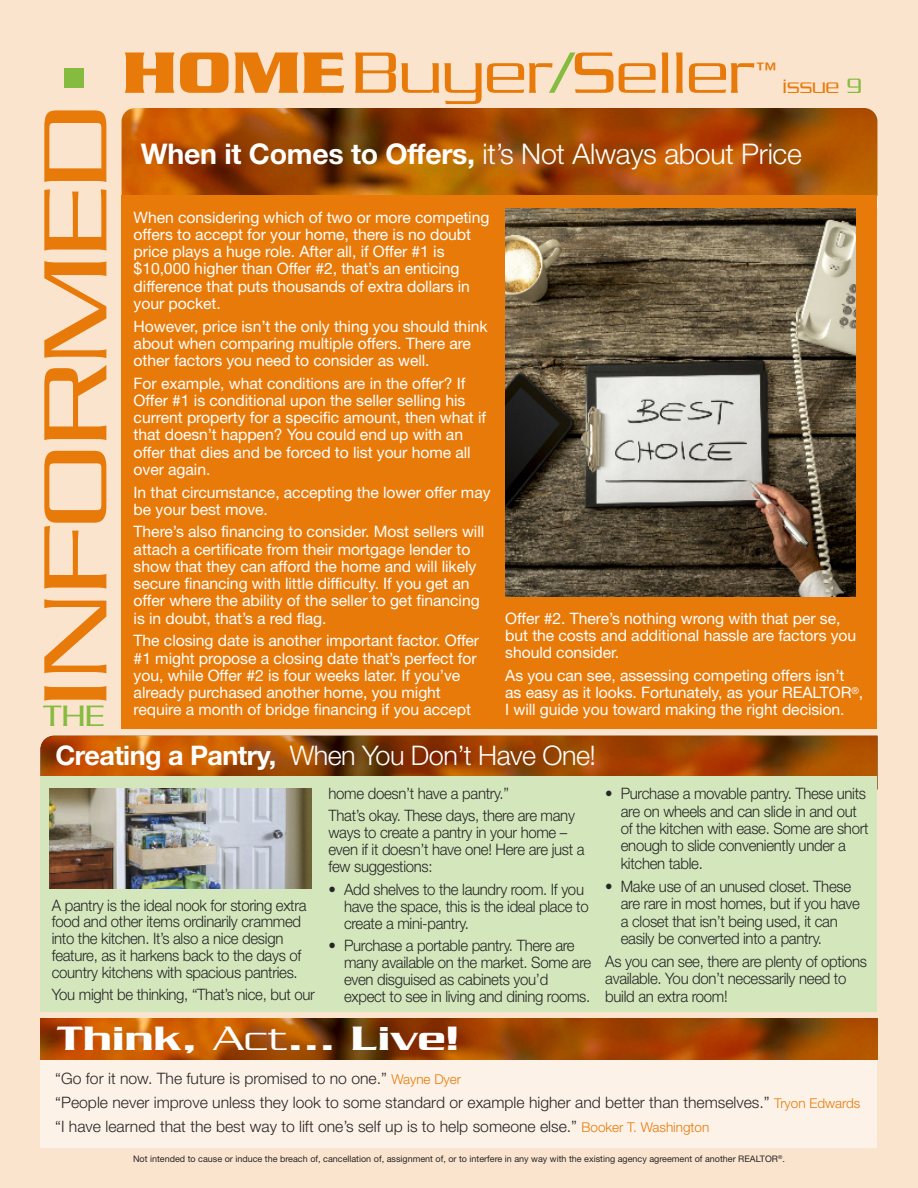
<style>
.page{position:relative;width:918px;height:1188px;background:#fae4ce}
.page>*{position:absolute;margin:0;border:0;box-sizing:border-box;transform-origin:0 0}
.t1{font:300 96.9px "Serpentine Std";color:#e87a0a;scale:1.27 1}
.t2{font:300 63px "Serpentine Std";color:#e87a0a;scale:1.12 1}
.t3{font:500 36.6px "Serpentine Std";color:#fff;scale:1.21 1}
.t4{font:300 31.95px "Serpentine Std";color:#85bc3f;scale:1.08 1}
.t5{font:300 28.5px "Helvetica Neue LT Std";letter-spacing:-.01em;color:#fff}
.t6{font:300 27px "Helvetica Neue LT Std";letter-spacing:-.02em;color:#fff}
.t7{font:300 22.5px "Serpentine Std";color:#e87a0a}
.t8{font:300 21px "Serpentine Std";color:#e87a0a;scale:1.12 1}
.t9{font:15.75px/17.2px "Helvetica Neue LT Std";letter-spacing:-.005em;color:#fff}
.t10{font:300 15.75px/17.4px "Helvetica Neue LT Std";letter-spacing:-.02em;color:#272627;scale:.95 1}
.t11{font:300 15.75px/24px "Helvetica Neue LT Std";color:#272627}
.t12{font:9px "Helvetica Neue LT Std";color:#272627}
.s1{font-weight:700}
.s2{color:#85bc3f}
.s3{font-weight:300}
.s4{font-size:13.5px;color:#e87a0a}
</style>
<div class="page">
<div style="left:40px;top:1029px;width:838px;height:119px;background:#fdf2e7"></div>
<img style="left:122px;top:108px;width:756px;height:87px">
<div style="left:65px;top:68px;width:19px;height:20px;background:#85bc3f"></div>
<div style="left:122px;top:196px;width:756px;height:533px;background:#e87a0a"></div>
<img style="left:505px;top:208px;width:350px;height:389px">
<img style="left:40px;top:736px;width:838px;height:41px">
<img style="left:40px;top:1019px;width:838px;height:41px">
<div style="left:40px;top:777px;width:838px;height:235px;background:#d4e7bc"></div>
<img style="left:50px;top:789px;width:262px;height:100px">
<h1 class="t1" style="left:44px;top:708px;width:476px;rotate:-90deg">INFORMED</h1>
<h3 class="t4" style="left:43px;top:705px;width:58px">THE</h3>
<h2 class="t2" style="left:122px;top:53px;width:566px"><span class="s1">HOME</span>Buyer<span class="s2">/</span>Seller</h2>
<h3 class="t8" style="left:754px;top:63px;width:22px">™</h3>
<h3 class="t7" style="left:783px;top:79px;width:81px">issue <span class="s2">9</span></h3>
<h3 class="t5" style="left:141px;top:143px;width:663px"><span class="s1">When it Comes to Offers,</span> it’s Not Always about Price</h3>
<p class="t9" style="left:134px;top:210px;width:357px">When considering which of two or more competing offers to accept for your home, there is no doubt price plays a huge role. After all, if Offer #1 is $10,000 higher than Offer #2, that’s an enticing difference that puts thousands of extra dollars in your pocket.</p>
<p class="t9" style="left:134px;top:319px;width:355px">However, price isn’t the only thing you should think about when comparing multiple offers. There are other factors you need to consider as well.</p>
<p class="t9" style="left:134px;top:376px;width:354px">For example, what conditions are in the offer? If Offer #1 is conditional upon the seller selling his current property for a specific amount, then what if that doesn’t happen? You could end up with an offer that dies and be forced to list your home all over again.</p>
<p class="t9" style="left:134px;top:485px;width:358px">In that circumstance, accepting the lower offer may be your best move.</p>
<p class="t9" style="left:134px;top:525px;width:352px">There’s also financing to consider. Most sellers will attach a certificate from their mortgage lender to show that they can afford the home and will likely secure financing with little difficulty. If you get an offer where the ability of the seller to get financing is in doubt, that’s a red flag.</p>
<p class="t9" style="left:134px;top:634px;width:347px">The closing date is another important factor. Offer #1 might propose a closing date that’s perfect for you, while Offer #2 is four weeks later. If you’ve already purchased another home, you might require a month of bridge financing if you accept</p>
<p class="t9" style="left:505px;top:611px;width:353px">Offer #2. There’s nothing wrong with that per se, but the costs and additional hassle are factors you should consider.</p>
<p class="t9" style="left:505px;top:668px;width:360px">As you can see, assessing competing offers isn’t as easy as it looks. Fortunately, as your REALTOR<sup>®</sup>,</p>
<p class="t9" style="left:505px;top:703px;width:341px">I will guide you toward making the right decision.</p>
<h3 class="t6" style="left:56px;top:746px;width:542px"><span class="s1">Creating a Pantry,</span> When You Don’t Have One!</h3>
<p class="t10" style="left:52px;top:898px;width:270px;line-height:16.8px">A pantry is the ideal nook for storing extra food and other items ordinarily crammed into the kitchen. It’s also a nice design feature, as it harkens back to the days of country kitchens with spacious pantries.</p>
<p class="t10" style="left:52px;top:988px;width:279px">You might be thinking, “That’s nice, but our</p>
<p class="t10" style="left:329px;top:784px;width:261px;line-height:22.4px">home doesn’t have a pantry.”<br>That’s okay. These days, there are many</p>
<p class="t10" style="left:329px;top:826px;width:271px;line-height:17px">ways to create a pantry in your home – even if it doesn’t have one! Here are just a few suggestions:</p>
<p class="t10" style="left:344px;top:882px;width:259px;line-height:17px;text-indent:-16px">• Add shelves to the laundry room. If you have the space, this is the ideal place to create a mini-pantry.</p>
<p class="t10" style="left:344px;top:938px;width:262px;line-height:17px;text-indent:-16px">• Purchase a portable pantry. There are many available on the market. Some are even disguised as cabinets you’d expect to see in living and dining rooms.</p>
<h3 class="t3" style="left:57px;top:1026px;width:334px">Think, <span class="s3">Act</span>... Live!</h3>
<p class="t10" style="left:621px;top:786px;width:262px;text-indent:-16px">• Purchase a movable pantry. These units are on wheels and can slide in and out of the kitchen with ease. Some are short enough to slide conveniently under a kitchen table.</p>
<p class="t10" style="left:621px;top:879px;width:253px;text-indent:-16px">• Make use of an unused closet. These are rare in most homes, but if you have a closet that isn’t being used, it can easily be converted into a pantry.</p>
<p class="t10" style="left:605px;top:954px;width:277px">As you can see, there are plenty of options available. You don’t necessarily need to build an extra room!</p>
<p class="t11" style="left:55px;top:1068px;width:807px">“Go for it now. The future is promised to no one.” <span class="s4">Wayne Dyer<br></span>“People never improve unless they look to some standard or example higher and better than themselves.” <span class="s4">Tryon Edwards </span>“I have learned that the best way to lift one’s self up is to help someone else.” <span class="s4">Booker T. Washington</span></p>
<p class="t12" style="left:133px;top:1156px;width:653px">Not intended to cause or induce the breach of, cancellation of, assignment of, or to interfere in any way with the existing agency agreement of another REALTOR<sup>®</sup>.</p>
</div>
